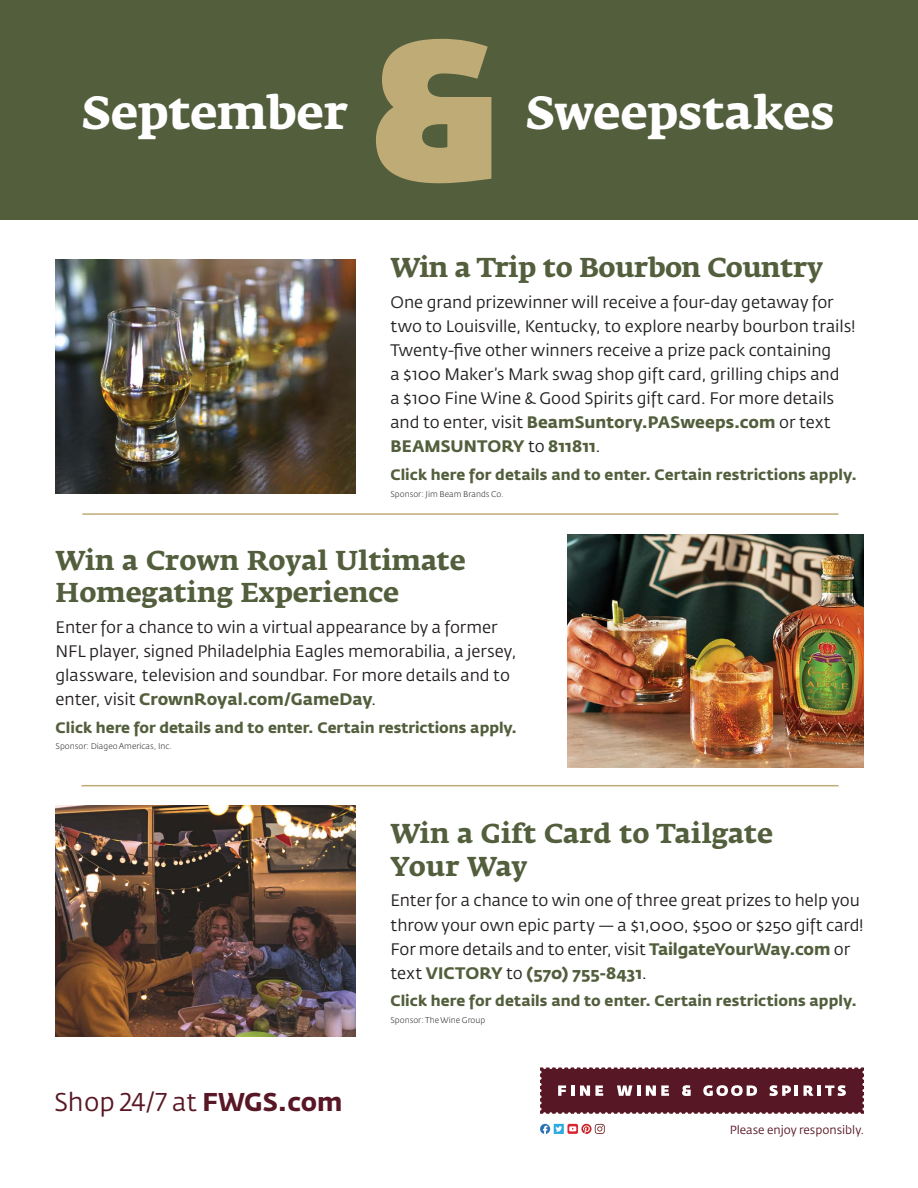
<style>
.page{position:relative;width:918px;height:1188px;background:#fff}
.page>*{position:absolute;margin:0;border:0;box-sizing:border-box;transform-origin:0 0}
.t1{font:700 46.35px "Fedra Serif A Std";letter-spacing:-.005em;color:#fff}
.t2{font:700 27px/32.4px "Fedra Serif A Std";color:#525e3c}
.t3{font:700 27px "Fedra Serif A Std";letter-spacing:-.02em;color:#525e3c}
.t4{font:25.5px "Fedra Sans Std";letter-spacing:-.005em;color:#581724}
.t5{font:16.5px/24px "Fedra Sans Std";letter-spacing:-.005em;color:#231f20}
.t6{font:700 15px "Fedra Sans";letter-spacing:.005em;color:#525e3c}
.t7{font:11.7px "Fedra Sans Std";color:#581724}
.t8{font:300 8.25px "Fedra Sans Std";color:#231f20}
.s1{font-weight:700;color:#525e3c}
.s2{font-weight:700}
</style>
<div class="page">
<img style="left:567px;top:534px;width:297px;height:234px">
<img style="left:56px;top:259px;width:299px;height:235px">
<img style="left:56px;top:806px;width:299px;height:231px">
<svg style="left:540px;top:1067px;width:324px;height:47px;background:#6d343f"></svg>
<svg style="left:540px;top:1124px;width:65px;height:10px"></svg>
<div style="left:0;top:0;width:918px;height:219px;background:#525e3c"></div>
<svg style="left:376px;top:39px;width:115px;height:144px"></svg>
<hr style="left:82px;top:513px;width:757px;height:2px;background:#bfab75">
<hr style="left:81px;top:785px;width:758px;height:1px;background:#bfab75">
<h1 class="t1" style="left:81px;top:86px;width:268px">September</h1>
<h1 class="t1" style="left:525px;top:86px;width:311px">Sweepstakes</h1>
<h2 class="t3" style="left:390px;top:252px;width:434px">Win a Trip to Bourbon Country</h2>
<p class="t5" style="left:390px;top:291px;width:467px">One grand prizewinner will receive a four-day getaway for two to Louisville, Kentucky, to explore nearby bourbon trails!<br>Twenty-five other winners receive a prize pack containing<br>a $100 Maker’s Mark swag shop gift card, grilling chips and<br>a $100 Fine Wine &amp; Good Spirits gift card. For more details and to enter, visit <span class="s1">BeamSuntory.PASweeps.com</span> or text <span class="s1">BEAMSUNTORY</span> to <span class="s1">811811</span>.</p>
<p class="t6" style="left:390px;top:466px;width:468px">Click here for details and to enter. Certain restrictions apply.</p>
<p class="t8" style="left:390px;top:489px;width:115px">Sponsor: Jim Beam Brands Co.</p>
<h2 class="t2" style="left:56px;top:544px;width:412px">Win a Crown Royal Ultimate<br>Homegating Experience</h2>
<p class="t5" style="left:56px;top:615px;width:462px">Enter for a chance to win a virtual appearance by a former NFL player, signed Philadelphia Eagles memorabilia, a jersey, glassware, television and soundbar. For more details and to enter, visit <span class="s1">CrownRoyal.com/GameDay</span>.</p>
<p class="t6" style="left:56px;top:718px;width:463px">Click here for details and to enter. Certain restrictions apply.</p>
<p class="t8" style="left:56px;top:742px;width:118px">Sponsor: Diageo Americas, Inc.</p>
<h3 class="t4" style="left:54px;top:1086px;width:290px">Shop 24/7 at <span class="s2">FWGS.com</span></h3>
<h2 class="t2" style="left:390px;top:818px;width:384px">Win a Gift Card to Tailgate<br>Your Way</h2>
<p class="t5" style="left:390px;top:889px;width:475px">Enter for a chance to win one of three great prizes to help you throw your own epic party — a $1,000, $500 or $250 gift card!<br>For more details and to enter, visit <span class="s1">TailgateYourWay.com</span> or text <span class="s1">VICTORY</span> to <span class="s1">(570) 755-8431</span>.</p>
<p class="t6" style="left:390px;top:992px;width:468px">Click here for details and to enter. Certain restrictions apply.</p>
<p class="t8" style="left:390px;top:1015px;width:96px">Sponsor: The Wine Group</p>
<p class="t7" style="left:730px;top:1123px;width:136px">Please enjoy responsibly.</p>
</div>
